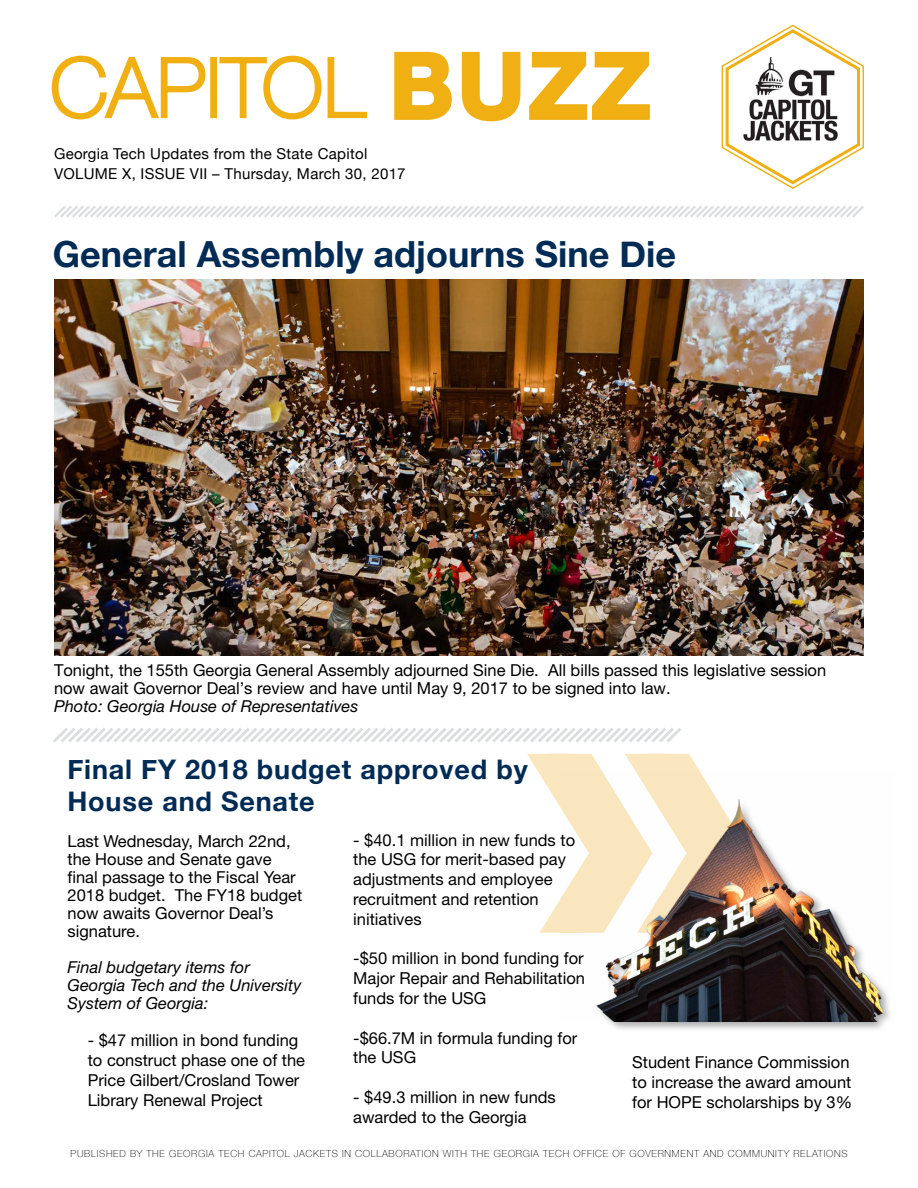
<style>
.page{position:relative;width:918px;height:1188px;background:#fff}
.page>*{position:absolute;margin:0;border:0;box-sizing:border-box;transform-origin:0 0}
.t1{font:100 81px "Helvetica Neue";letter-spacing:.02em;color:#f0af13}
.t2{font:700 36px "Helvetica Neue";color:#002b55}
.t3{font:700 27px/32.4px "Helvetica Neue";letter-spacing:.03em;color:#002b55}
.t4{font:16.5px/19.8px "Helvetica Neue LT Std";color:#000}
.t5{font:italic 16.5px/18px "Helvetica Neue LT Std";color:#000}
.t6{font:15px/19.5px "Helvetica Neue";letter-spacing:.02em;color:#000}
.t7{font:100 9.75px "Helvetica Neue";letter-spacing:.075em;color:#000}
.s1{font-weight:700;font-size:90px}
</style>
<div class="page">
<svg style="left:51px;top:55px;width:155px;height:65px"></svg>
<div style="left:210px;top:57px;width:7px;height:61px;border:3px solid #f0af13"></div>
<svg style="left:219px;top:55px;width:149px;height:65px"></svg>
<svg style="left:394px;top:51px;width:58px;height:69px"></svg>
<svg style="left:461px;top:51px;width:189px;height:71px"></svg>
<svg style="left:721px;top:24px;width:143px;height:165px"></svg>
<svg style="left:54px;top:206px;width:810px;height:12px"></svg>
<svg style="left:527px;top:754px;width:173px;height:179px"></svg>
<svg style="left:53px;top:728px;width:628px;height:15px"></svg>
<img style="left:54px;top:280px;width:810px;height:376px">
<div style="left:595px;top:797px;width:299px;height:235px;background:#000;opacity:.35"></div>
<img style="left:561px;top:772px;width:333px;height:250px">
<h1 class="t1" style="left:50px;top:26px;width:601px">CAPITOL <span class="s1">BUZZ</span></h1>
<p class="t6" style="left:54px;top:145px;width:353px">Georgia Tech Updates from the State Capitol<br>VOLUME X, ISSUE VII – Thursday, March 30, 2017</p>
<h2 class="t2" style="left:53px;top:226px;width:625px">General Assembly adjourns Sine Die</h2>
<p class="t4" style="left:54px;top:661px;width:774px;line-height:18px">Tonight, the 155th Georgia General Assembly adjourned Sine Die. All bills passed this legislative session now await Governor Deal’s review and have until May 9, 2017 to be signed into law.</p>
<p class="t5" style="left:54px;top:697px;width:306px">Photo: Georgia House of Representatives</p>
<h3 class="t3" style="left:68px;top:754px;width:462px">Final FY 2018 budget approved by<br>House and Senate</h3>
<p class="t4" style="left:68px;top:832px;width:236px;line-height:18px">Last Wednesday, March 22nd, the House and Senate gave final passage to the Fiscal Year<br>2018 budget. The FY18 budget now awaits Governor Deal’s signature.</p>
<p class="t5" style="left:68px;top:958px;width:235px">Final budgetary items for<br>Georgia Tech and the University<br>System of Georgia:</p>
<p class="t4" style="left:88px;top:1030px;width:219px">- $47 million in bond funding to construct phase one of the<br>Price Gilbert/Crosland Tower<br>Library Renewal Project</p>
<p class="t4" style="left:353px;top:830px;width:223px">- $40.1 million in new funds to the USG for merit-based pay adjustments and employee recruitment and retention initiatives</p>
<p class="t4" style="left:353px;top:948px;width:233px;text-align:justify">-$50 million in bond funding for Major Repair and Rehabilitation funds for the USG</p>
<p class="t4" style="left:353px;top:1028px;width:226px">-$66.7M in formula funding for the USG</p>
<p class="t4" style="left:353px;top:1087px;width:204px">- $49.3 million in new funds awarded to the Georgia</p>
<p class="t4" style="left:632px;top:1052px;width:222px">Student Finance Commission to increase the award amount for HOPE scholarships by 3%</p>
<p class="t7" style="left:71px;top:1147px;width:778px">PUBLISHED BY THE GEORGIA TECH CAPITOL JACKETS IN COLLABORATION WITH THE GEORGIA TECH OFFICE OF GOVERNMENT AND COMMUNITY RELATIONS</p>
</div>
